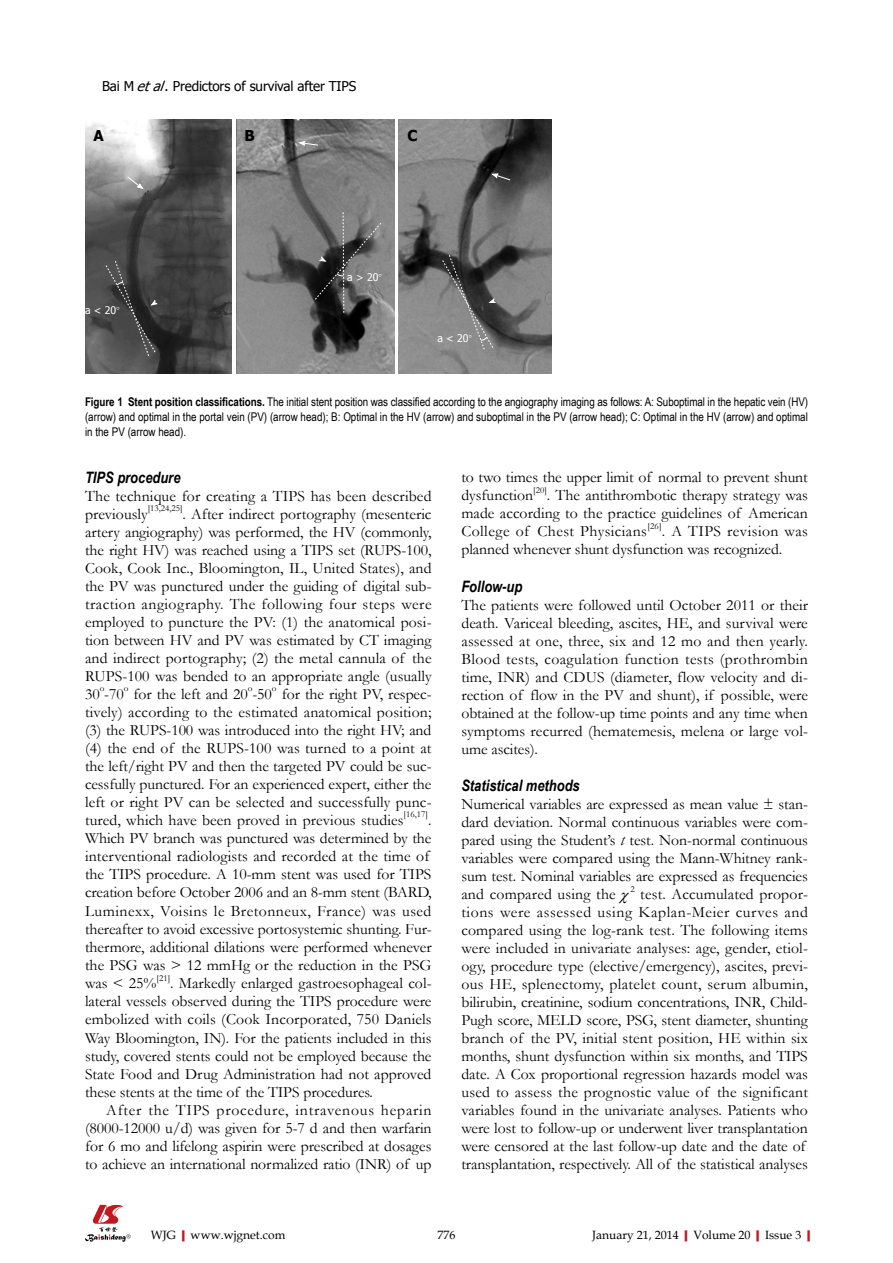
<style>
.page{position:relative;width:893px;height:1263px;background:#fff}
.page>*{position:absolute;margin:0;border:0;box-sizing:border-box;transform-origin:0 0}
.t1{font:15.75px/18px "Garamond";color:#000}
.t2{font:15.75px "Garamond";letter-spacing:.05em;color:#000}
.t3{font:700 15px "Tahoma";color:#000}
.t4{font:13.5px "Tahoma";letter-spacing:-.01em;color:#000}
.t5{font:12px/15px "Arial Narrow";color:#000;text-align:justify}
.t6{font:12px "Book Antiqua";color:#000}
.t7{font:10.5px "Tahoma";color:#fff}
.t8{font:9.15px "Garamond";color:#000}
.s1{font-style:italic}
.s2{font-family:"Garamond";font-size:9px}
.s3{font-weight:700}
.s4{font-family:"Arial Narrow";font-weight:700;font-style:italic}
.s5{font-weight:700;color:#c01920}
</style>
<div class="page">
<svg style="left:85px;top:1205px;width:46px;height:37px"></svg>
<img style="left:85px;top:119px;width:147px;height:255px">
<img style="left:236px;top:119px;width:158px;height:255px">
<img style="left:399px;top:119px;width:152px;height:255px">
<svg style="left:127px;top:177px;width:16px;height:12px"></svg>
<svg style="left:299px;top:141px;width:19px;height:5px"></svg>
<svg style="left:106px;top:261px;width:52px;height:95px;background:#444"></svg>
<svg style="left:315px;top:212px;width:66px;height:101px;background:#5b5b5b"></svg>
<svg style="left:492px;top:173px;width:19px;height:7px"></svg>
<svg style="left:442px;top:255px;width:54px;height:95px;background:#636363"></svg>
<p class="t4" style="left:102px;top:77px;width:256px">Bai M <span class="s1">etal</span>. Predictors of survival after TIPS</p>
<p class="t3" style="left:94px;top:125px;width:12px">A</p>
<p class="t3" style="left:244px;top:125px;width:12px">B</p>
<p class="t3" style="left:407px;top:125px;width:12px">C</p>
<p class="t7" style="left:85px;top:303px;width:36px">a &lt; 20<span class="s2">°</span></p>
<p class="t7" style="left:347px;top:270px;width:36px">a &gt; 20<span class="s2">°</span></p>
<p class="t7" style="left:437px;top:331px;width:36px">a &lt; 20<span class="s2">°</span></p>
<p class="t5" style="left:85px;top:394px;width:725px"><span class="s3">Figure 1 Stent position classifications.</span> The initial stent position was classified according to the angiography imaging as follows: A: Suboptimal in the hepatic vein (HV) (arrow) and optimal in the portal vein (PV) (arrow head); B: Optimal in the HV (arrow) and suboptimal in the PV (arrow head); C: Optimal in the HV (arrow) and optimal in the PV (arrow head).</p>
<p class="t1" style="left:85px;top:468px;width:348px"><span class="s4">TIPS procedure<br></span>The technique for creating a TIPS has been described previously</p>
<p class="t8" style="left:148px;top:502px;width:36px">[13,24,25]</p>
<p class="t1" style="left:85px;top:504px;width:348px;text-align:justify;text-indent:98px">. After indirect portography (mesenteric artery angiography) was performed, the HV (commonly, the right HV) was reached using a TIPS set (RUPS-100, Cook, Cook Inc., Bloomington, IL, United States), and the PV was punctured under the guiding of digital sub&shy;traction angiography. The following four steps were employed to puncture the PV: (1) the anatomical posi&shy;tion between HV and PV was estimated by CT imaging and indirect portography; (2) the metal cannula of the RUPS-100 was bended to an appropriate angle (usually 30 -70</p>
<p class="t8" style="left:248px;top:682px;width:6px">o</p>
<p class="t8" style="left:272px;top:682px;width:6px">o</p>
<p class="t1" style="left:85px;top:684px;width:348px;text-align:justify;text-indent:197px">for the right PV, respec&shy;tively) according to the estimated anatomical position; (3) the RUPS-100 was introduced into the right HV; and (4) the end of the RUPS-100 was turned to a point at the left/right PV and then the targeted PV could be suc&shy;cessfully punctured. For an experienced expert, either the left or right PV can be selected and successfully punc&shy;tured, which have been proved in previous studies</p>
<p class="t8" style="left:100px;top:682px;width:6px">o</p>
<p class="t8" style="left:124px;top:682px;width:6px">o</p>
<p class="t1" style="left:134px;top:684px;width:140px">for the left and 20 -50</p>
<p class="t8" style="left:404px;top:808px;width:26px">[16,17]</p>
<p class="t1" style="left:85px;top:810px;width:348px;text-indent:343px">.<br>Which PV branch was punctured was determined by the interventional radiologists and recorded at the time of the TIPS procedure. A 10-mm stent was used for TIPS creation before October 2006 and an 8-mm stent (BARD, Luminexx, Voisins le Bretonneux, France) was used thereafter to avoid excessive portosystemic shunting. Fur&shy;thermore, additional dilations were performed whenever the PSG was &gt; 12 mmHg or the reduction in the PSG was &lt; 25%</p>
<p class="t8" style="left:157px;top:971px;width:15px">[21]</p>
<p class="t1" style="left:170px;top:974px;width:263px">. Markedly enlarged gastroesophageal col-</p>
<p class="t1" style="left:85px;top:992px;width:348px">lateral vessels observed during the TIPS procedure were</p>
<p class="t1" style="left:85px;top:1010px;width:348px">embolized with coils (Cook Incorporated, 750 Daniels</p>
<p class="t1" style="left:85px;top:1028px;width:348px">Way Bloomington, IN). For the patients included in this</p>
<p class="t1" style="left:85px;top:1046px;width:348px">study, covered stents could not be employed because the</p>
<p class="t1" style="left:85px;top:1064px;width:348px">State Food and Drug Administration had not approved</p>
<p class="t1" style="left:85px;top:1083px;width:289px">these stents at the time of the TIPS procedures.</p>
<p class="t2" style="left:106px;top:1100px;width:327px">After the TIPS procedure, intravenous heparin</p>
<p class="t1" style="left:85px;top:1119px;width:348px">(8000-12000 u/d) was given for 5-7 d and then warfarin</p>
<p class="t1" style="left:85px;top:1137px;width:348px">for 6 mo and lifelong aspirin were prescribed at dosages</p>
<p class="t1" style="left:85px;top:1155px;width:348px">to achieve an international normalized ratio (INR) of up</p>
<p class="t1" style="left:461px;top:468px;width:348px">to two times the upper limit of normal to prevent shunt dysfunction</p>
<p class="t8" style="left:533px;top:483px;width:15px">[20]</p>
<p class="t1" style="left:461px;top:486px;width:348px;text-align:justify;text-indent:85px">. The antithrombotic therapy strategy was made according to the practice guidelines of American College of Chest Physicians</p>
<p class="t8" style="left:647px;top:519px;width:16px">[26]</p>
<p class="t1" style="left:461px;top:522px;width:348px;text-indent:201px">. A TIPS revision was planned whenever shunt dysfunction was recognized.</p>
<p class="t1" style="left:461px;top:577px;width:348px"><span class="s4">Follow-up<br></span>The patients were followed until October 2011 or their death. Variceal bleeding, ascites, HE, and survival were assessed at one, three, six and 12 mo and then yearly.<br>Blood tests, coagulation function tests (prothrombin time, INR) and CDUS (diameter, flow velocity and di&shy;rection of flow in the PV and shunt), if possible, were obtained at the follow-up time points and any time when symptoms recurred (hematemesis, melena or large vol&shy;ume ascites).</p>
<p class="t1" style="left:461px;top:777px;width:348px"><span class="s4">Statistical methods<br></span>Numerical variables are expressed as mean value ± stan&shy;dard deviation. Normal continuous variables were com&shy;pared using the Student’s <span class="s1">t</span> test. Non-normal continuous variables were compared using the Mann-Whitney rank&shy;sum test. Nominal variables are expressed as frequencies and compared using the</p>
<p class="t8" style="left:630px;top:882px;width:6px">2</p>
<p class="t1" style="left:461px;top:885px;width:348px;text-indent:179px">test. Accumulated propor&shy;tions were assessed using Kaplan-Meier curves and compared using the log-rank test. The following items were included in univariate analyses: age, gender, etiol&shy;ogy, procedure type (elective/emergency), ascites, previ&shy;ous HE, splenectomy, platelet count, serum albumin, bilirubin, creatinine, sodium concentrations, INR, Child-Pugh score, MELD score, PSG, stent diameter, shunting branch of the PV, initial stent position, HE within six months, shunt dysfunction within six months, and TIPS date. A Cox proportional regression hazards model was used to assess the prognostic value of the significant variables found in the univariate analyses. Patients who were lost to follow-up or underwent liver transplantation were censored at the last follow-up date and the date of transplantation, respectively. All of the statistical analyses</p>
<p class="t6" style="left:151px;top:1226px;width:136px">WJG<span class="s5">|</span>www.wjgnet.com</p>
<p class="t6" style="left:437px;top:1226px;width:19px">776</p>
<p class="t6" style="left:592px;top:1226px;width:225px">January 21, 2014<span class="s5">|</span>Volume 20<span class="s5">|</span>Issue 3<span class="s5">|</span></p>
</div>
